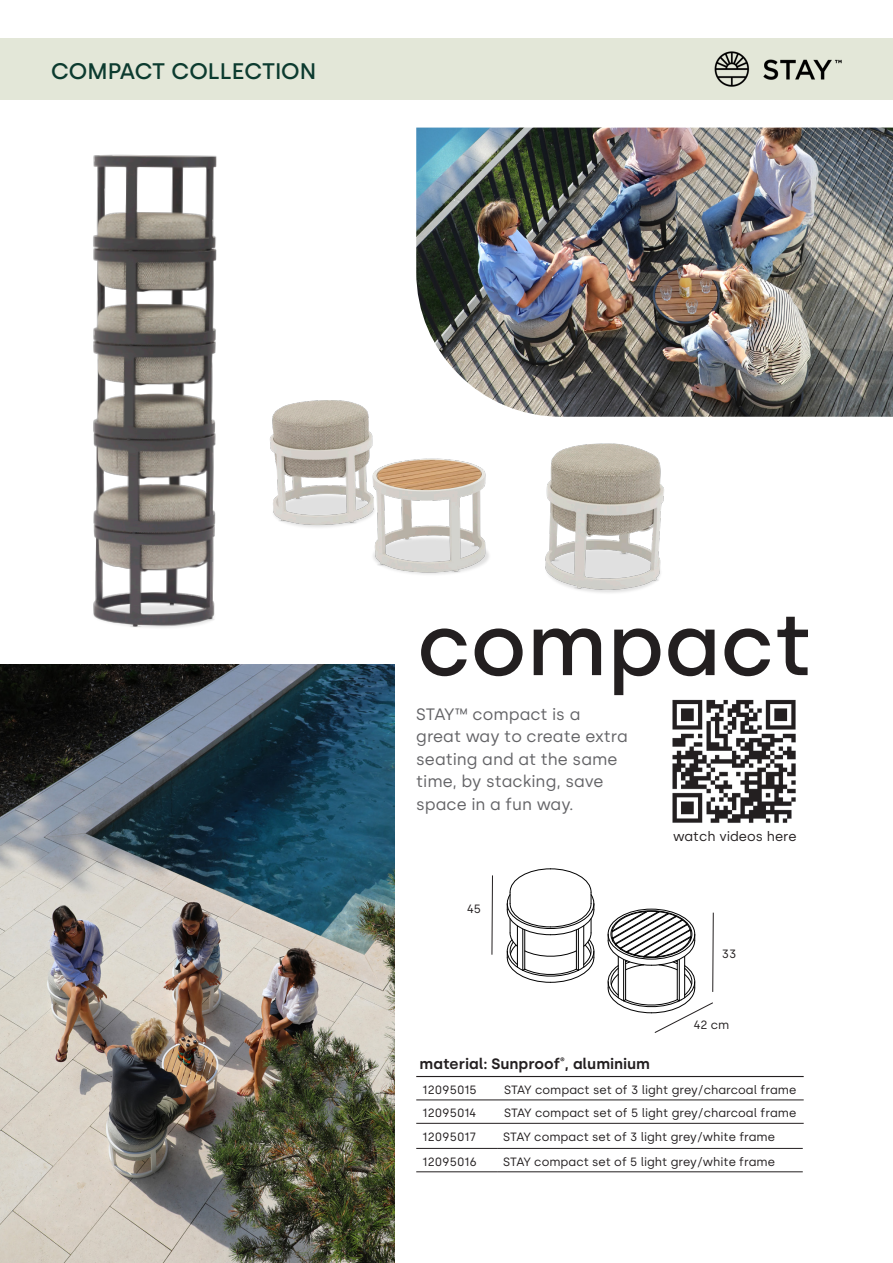
<style>
.page{position:relative;width:893px;height:1263px;background:#fff}
.page>*{position:absolute;margin:0;border:0;box-sizing:border-box;transform-origin:0 0}
.NATURAL{font:500 87px "Silka";color:#231f20}
.t1{font:500 22.5px "Silka";color:#0c3b2f}
.t2{font:16.5px/22.5px "Silka";color:#636366}
.t3{font:600 15px "Silka";color:#231f20}
.t4{font:13.5px "Silka";color:#231f20}
.regular_kolom{font:12px "Silka";color:#231f20}
</style>
<div class="page">
<div style="left:0;top:38px;width:893px;height:61px;background:#e3e7d8"></div>
<img style="left:714px;top:51px;width:128px;height:36px">
<hr style="left:416px;top:1100px;width:82px;height:1px;background:#231f20">
<hr style="left:498px;top:1100px;width:306px;height:1px;background:#231f20">
<hr style="left:416px;top:1123px;width:82px;height:1px;background:#231f20">
<hr style="left:498px;top:1123px;width:306px;height:1px;background:#231f20">
<hr style="left:416px;top:1076px;width:82px;height:1px;background:#231f20">
<hr style="left:498px;top:1076px;width:306px;height:1px;background:#231f20">
<hr style="left:416px;top:1148px;width:81px;height:1px;background:#231f20">
<hr style="left:497px;top:1148px;width:306px;height:1px;background:#231f20">
<hr style="left:416px;top:1171px;width:81px;height:1px;background:#231f20">
<hr style="left:497px;top:1171px;width:306px;height:1px;background:#231f20">
<img style="left:416px;top:128px;width:477px;height:289px">
<img style="left:0;top:664px;width:395px;height:599px">
<svg style="left:491px;top:875px;width:2px;height:80px"></svg>
<svg style="left:506px;top:868px;width:208px;height:165px"></svg>
<img style="left:0;top:154px;width:240px;height:514px">
<img style="left:204px;top:302px;width:519px;height:346px">
<img style="left:672px;top:699px;width:124px;height:124px">
<h2 class="t1" style="left:51px;top:57px;width:267px">COMPACT COLLECTION</h2>
<p class="NATURAL" style="left:417px;top:593px;width:396px">compact</p>
<p class="t2" style="left:416px;top:703px;width:213px">STAY™ compact is a great way to create extra seating and at the same time, by stacking, save space in a fun way.</p>
<p class="regular_kolom" style="left:467px;top:902px;width:16px">45</p>
<p class="t4" style="left:673px;top:828px;width:125px">watch videos here</p>
<p class="regular_kolom" style="left:722px;top:947px;width:16px">33</p>
<p class="regular_kolom" style="left:693px;top:1018px;width:37px">42 cm</p>
<p class="t3" style="left:420px;top:1055px;width:232px">material: Sunproof<sup>®</sup>, aluminium</p>
<p class="regular_kolom" style="left:422px;top:1082px;width:56px">12095015</p>
<p class="regular_kolom" style="left:504px;top:1082px;width:294px">STAY compact set of 3 light grey/charcoal frame</p>
<p class="regular_kolom" style="left:422px;top:1106px;width:56px">12095014</p>
<p class="regular_kolom" style="left:504px;top:1106px;width:294px">STAY compact set of 5 light grey/charcoal frame</p>
<p class="regular_kolom" style="left:422px;top:1129px;width:55px">12095017</p>
<p class="regular_kolom" style="left:503px;top:1129px;width:273px">STAY compact set of 3 light grey/white frame</p>
<p class="regular_kolom" style="left:422px;top:1154px;width:56px">12095016</p>
<p class="regular_kolom" style="left:503px;top:1154px;width:273px">STAY compact set of 5 light grey/white frame</p>
</div>
